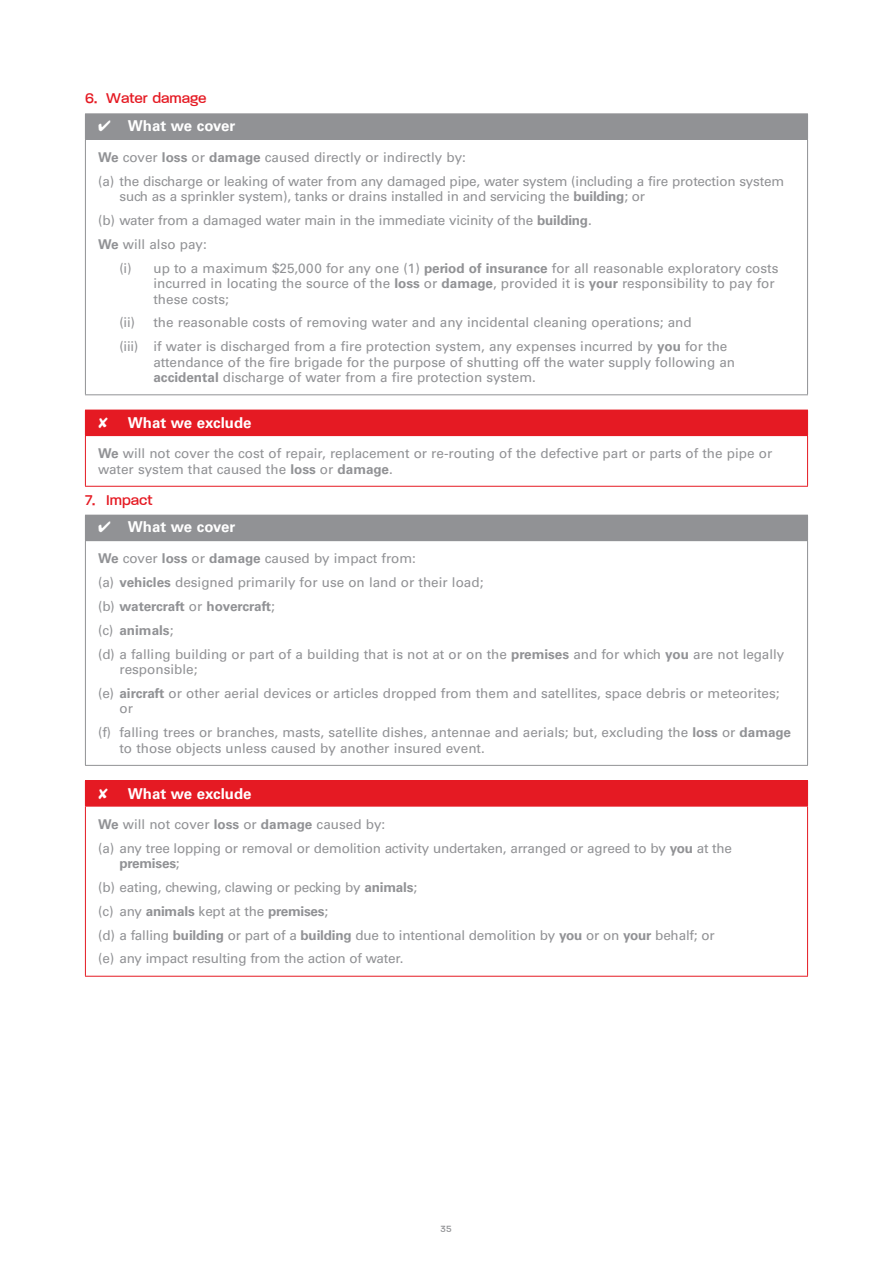
<style>
.page{position:relative;width:893px;height:1263px;background:#fff}
.page>*{position:absolute;margin:0;border:0;box-sizing:border-box;transform-origin:0 0}
.t1{font:500 16.5px "V Paralucent";color:#e51a23}
.t2{font:700 15px "Univers LT Std";color:#fff}
.t3{font:13.5px/23.9px "Univers LT Std";color:#919295}
.t4{font:500 10.5px "V Paralucent";color:#919295}
.s1{font-weight:700}
</style>
<div class="page">
<div style="left:85px;top:114px;width:722px;height:25px;background:#919295"></div>
<hr style="left:85px;top:113px;width:723px;height:1px;background:#919295">
<svg style="left:807px;top:114px;width:1px;height:25px"></svg>
<hr style="left:85px;top:139px;width:723px;height:1px;background:#919295">
<hr style="left:85px;top:140px;width:1px;height:254px;background:#919295">
<hr style="left:807px;top:140px;width:1px;height:254px;background:#919295">
<hr style="left:85px;top:394px;width:723px;height:1px;background:#919295">
<div style="left:85px;top:410px;width:722px;height:26px;background:#e51a23"></div>
<svg style="left:807px;top:410px;width:1px;height:25px"></svg>
<hr style="left:85px;top:435px;width:723px;height:1px;background:#e51a23">
<hr style="left:85px;top:436px;width:1px;height:50px;background:#e51a23">
<hr style="left:807px;top:436px;width:1px;height:50px;background:#e51a23">
<hr style="left:85px;top:486px;width:723px;height:1px;background:#e51a23">
<div style="left:85px;top:515px;width:722px;height:26px;background:#919295"></div>
<svg style="left:807px;top:515px;width:1px;height:25px"></svg>
<hr style="left:85px;top:540px;width:723px;height:1px;background:#919295">
<hr style="left:85px;top:541px;width:1px;height:224px;background:#919295">
<hr style="left:807px;top:541px;width:1px;height:224px;background:#919295">
<hr style="left:85px;top:765px;width:723px;height:1px;background:#919295">
<div style="left:85px;top:781px;width:722px;height:25px;background:#e51a23"></div>
<hr style="left:85px;top:780px;width:723px;height:1px;background:#e51a23">
<svg style="left:807px;top:781px;width:1px;height:25px"></svg>
<hr style="left:85px;top:806px;width:723px;height:1px;background:#e51a23">
<hr style="left:85px;top:806px;width:1px;height:170px;background:#e51a23">
<hr style="left:807px;top:806px;width:1px;height:170px;background:#e51a23">
<hr style="left:85px;top:976px;width:723px;height:1px;background:#e51a23">
<p class="t1" style="left:85px;top:89px;width:123px">6. Water damage</p>
<p class="t2" style="left:98px;top:117px;width:139px">✔ What we cover</p>
<p class="t3" style="left:98px;top:145px;width:687px"><span class="s1">We</span> cover <span class="s1">loss</span> or <span class="s1">damage</span> caused directly or indirectly by:<br>(a) the discharge or leaking of water from any damaged pipe, water system (including a fire protection system</p>
<p class="t3" style="left:98px;top:184px;width:548px;text-indent:21px">such as a sprinkler system), tanks or drains installed in and servicing the <span class="s1">building</span>; or (b) water from a damaged water main in the immediate vicinity of the <span class="s1">building</span>.<br><span class="s1">We</span> will also pay:</p>
<p class="t3" style="left:153px;top:260px;width:626px;line-height:15.5px;text-indent:-34px">(i) up to a maximum $25,000 for any one (1) <span class="s1">period of insurance</span> for all reasonable exploratory costs incurred in locating the source of the <span class="s1">loss</span> or <span class="s1">damage</span>, provided it is <span class="s1">your</span> responsibility to pay for these costs;</p>
<p class="t3" style="left:119px;top:311px;width:609px">(ii) the reasonable costs of removing water and any incidental cleaning operations; and<br>(iii) if water is discharged from a fire protection system, any expenses incurred by <span class="s1">you</span> for the</p>
<p class="t3" style="left:153px;top:354px;width:583px;line-height:15.5px">attendance of the fire brigade for the purpose of shutting off the water supply following an <span class="s1">accidental</span> discharge of water from a fire protection system.</p>
<p class="t2" style="left:128px;top:414px;width:125px">What we exclude</p>
<p class="t3" style="left:98px;top:446px;width:676px;line-height:15.5px"><span class="s1">We</span> will not cover the cost of repair, replacement or re-routing of the defective part or parts of the pipe or water system that caused the <span class="s1">loss</span> or <span class="s1">damage</span>.</p>
<p class="t1" style="left:85px;top:491px;width:69px">7. Impact</p>
<p class="t2" style="left:98px;top:518px;width:139px">✔ What we cover</p>
<p class="t3" style="left:98px;top:546px;width:688px"><span class="s1">We</span> cover <span class="s1">loss</span> or <span class="s1">damage</span> caused by impact from:<br>(a) <span class="s1">vehicles</span> designed primarily for use on land or their load;<br>(b) <span class="s1">watercraft</span> or <span class="s1">hovercraft</span>;<br>(c) <span class="s1">animals</span>;<br>(d) a falling building or part of a building that is not at or on the <span class="s1">premises</span> and for which <span class="s1">you</span> are not legally</p>
<p class="t3" style="left:98px;top:657px;width:683px;text-indent:21px">responsible;<br>(e) <span class="s1">aircraft</span> or other aerial devices or articles dropped from them and satellites, space debris or meteorites;</p>
<p class="t3" style="left:98px;top:697px;width:694px;text-indent:21px">or<br>(f) falling trees or branches, masts, satellite dishes, antennae and aerials; but, excluding the <span class="s1">loss</span> or <span class="s1">damage</span></p>
<p class="t3" style="left:119px;top:736px;width:367px">to those objects unless caused by another insured event.</p>
<p class="t2" style="left:128px;top:785px;width:125px">What we exclude</p>
<p class="t3" style="left:98px;top:812px;width:635px"><span class="s1">We</span> will not cover <span class="s1">loss</span> or <span class="s1">damage</span> caused by:<br>(a) any tree lopping or removal or demolition activity undertaken, arranged or agreed to by <span class="s1">you</span> at the</p>
<p class="t3" style="left:98px;top:851px;width:618px;text-indent:21px"><span class="s1">premises</span>;<br>(b) eating, chewing, clawing or pecking by <span class="s1">animals</span>;<br>(c) any <span class="s1">animals</span> kept at the <span class="s1">premises</span>;<br>(d) a falling <span class="s1">building</span> or part of a <span class="s1">building</span> due to intentional demolition by <span class="s1">you</span> or on <span class="s1">your</span> behalf; or (e) any impact resulting from the action of water.</p>
<p class="t4" style="left:441px;top:1223px;width:12px">35</p>
</div>
